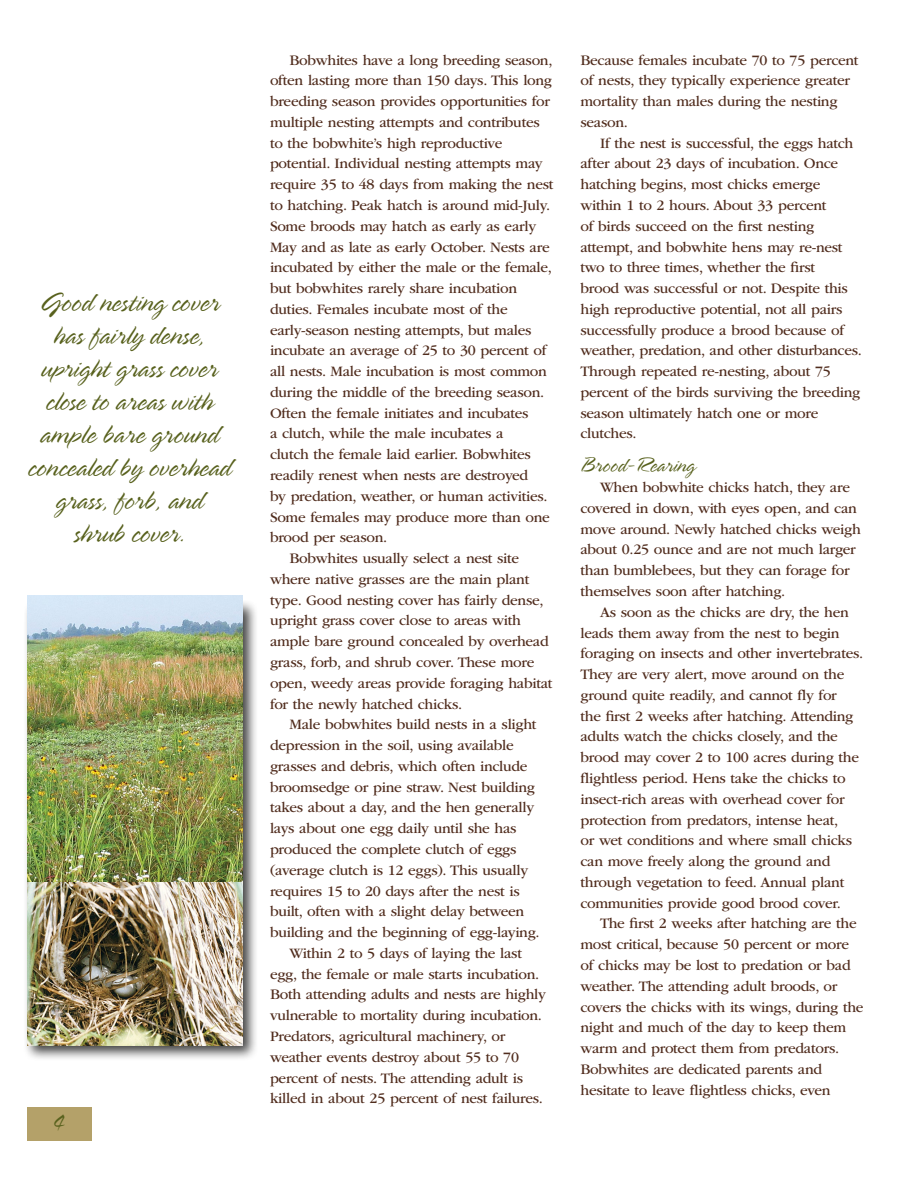
<style>
.page{position:relative;width:918px;height:1188px;background:#fff}
.page>*{position:absolute;margin:0;border:0;box-sizing:border-box;transform-origin:0 0}
.t1{font:300 30px/33px "Spring LP Std";color:#58611d;text-align:center}
.subheading_H3{font:300 22.5px "Spring LP Std";color:#58611d}
.body_text{font:15px/20.9px "ITC Garamond Std";letter-spacing:-.02em;color:#502c1d}
</style>
<div class="page">
<div style="left:23px;top:599px;width:235px;height:463px;background:#000;opacity:.75"></div>
<div style="left:27px;top:1107px;width:64px;height:34px;background:#b4a169"></div>
<img style="left:27px;top:595px;width:216px;height:450px">
<h1 class="t1" style="left:28px;top:287px;width:205px">Good nesting cover has fairly dense, upright grass cover close to areas with ample bare ground concealed by overhead grass, forb, and shrub cover.</h1>
<p class="t1" style="left:53px;top:1105px;width:13px">4</p>
<p class="body_text" style="left:270px;top:50px;width:285px;text-indent:20px">Bobwhites have a long breeding season, often lasting more than 150 days. This long breeding season provides opportunities for multiple nesting attempts and contributes to the bobwhite’s high reproductive potential. Individual nesting attempts may require 35 to 48 days from making the nest to hatching. Peak hatch is around mid-July.<br>Some broods may hatch as early as early May and as late as early October. Nests are incubated by either the male or the female, but bobwhites rarely share incubation duties. Females incubate most of the early-season nesting attempts, but males incubate an average of 25 to 30 percent of all nests. Male incubation is most common during the middle of the breeding season.<br>Often the female initiates and incubates<br>a clutch, while the male incubates a<br>clutch the female laid earlier. Bobwhites readily renest when nests are destroyed<br>by predation, weather, or human activities.<br>Some females may produce more than one brood per season.</p>
<p class="body_text" style="left:270px;top:548px;width:284px;text-indent:20px">Bobwhites usually select a nest site where native grasses are the main plant type. Good nesting cover has fairly dense, upright grass cover close to areas with ample bare ground concealed by overhead grass, forb, and shrub cover. These more open, weedy areas provide foraging habitat for the newly hatched chicks.</p>
<p class="body_text" style="left:270px;top:714px;width:271px;text-indent:20px">Male bobwhites build nests in a slight depression in the soil, using available grasses and debris, which often include broomsedge or pine straw. Nest building takes about a day, and the hen generally lays about one egg daily until she has produced the complete clutch of eggs (average clutch is 12 eggs). This usually requires 15 to 20 days after the nest is built, often with a slight delay between building and the beginning of egg-laying.</p>
<p class="body_text" style="left:270px;top:943px;width:277px;text-indent:20px">Within 2 to 5 days of laying the last egg, the female or male starts incubation.<br>Both attending adults and nests are highly vulnerable to mortality during incubation.<br>Predators, agricultural machinery, or weather events destroy about 55 to 70 percent of nests. The attending adult is killed in about 25 percent of nest failures.</p>
<p class="body_text" style="left:580px;top:50px;width:280px">Because females incubate 70 to 75 percent of nests, they typically experience greater mortality than males during the nesting season.</p>
<p class="body_text" style="left:580px;top:133px;width:283px;text-indent:20px">If the nest is successful, the eggs hatch after about 23 days of incubation. Once hatching begins, most chicks emerge within 1 to 2 hours. About 33 percent<br>of birds succeed on the first nesting attempt, and bobwhite hens may re-nest two to three times, whether the first<br>brood was successful or not. Despite this high reproductive potential, not all pairs successfully produce a brood because of weather, predation, and other disturbances.<br>Through repeated re-nesting, about 75 percent of the birds surviving the breeding season ultimately hatch one or more clutches.</p>
<p class="subheading_H3" style="left:580px;top:454px;width:116px">Brood-Rearing</p>
<p class="body_text" style="left:580px;top:477px;width:282px;text-indent:20px">When bobwhite chicks hatch, they are covered in down, with eyes open, and can move around. Newly hatched chicks weigh about 0.25 ounce and are not much larger than bumblebees, but they can forage for themselves soon after hatching.</p>
<p class="body_text" style="left:580px;top:602px;width:284px;text-indent:20px">As soon as the chicks are dry, the hen leads them away from the nest to begin foraging on insects and other invertebrates.<br>They are very alert, move around on the ground quite readily, and cannot fly for<br>the first 2 weeks after hatching. Attending adults watch the chicks closely, and the brood may cover 2 to 100 acres during the flightless period. Hens take the chicks to insect-rich areas with overhead cover for protection from predators, intense heat,<br>or wet conditions and where small chicks can move freely along the ground and through vegetation to feed. Annual plant communities provide good brood cover.</p>
<p class="body_text" style="left:580px;top:913px;width:285px;text-indent:20px">The first 2 weeks after hatching are the most critical, because 50 percent or more of chicks may be lost to predation or bad weather. The attending adult broods, or covers the chicks with its wings, during the night and much of the day to keep them warm and protect them from predators.<br>Bobwhites are dedicated parents and hesitate to leave flightless chicks, even</p>
</div>
